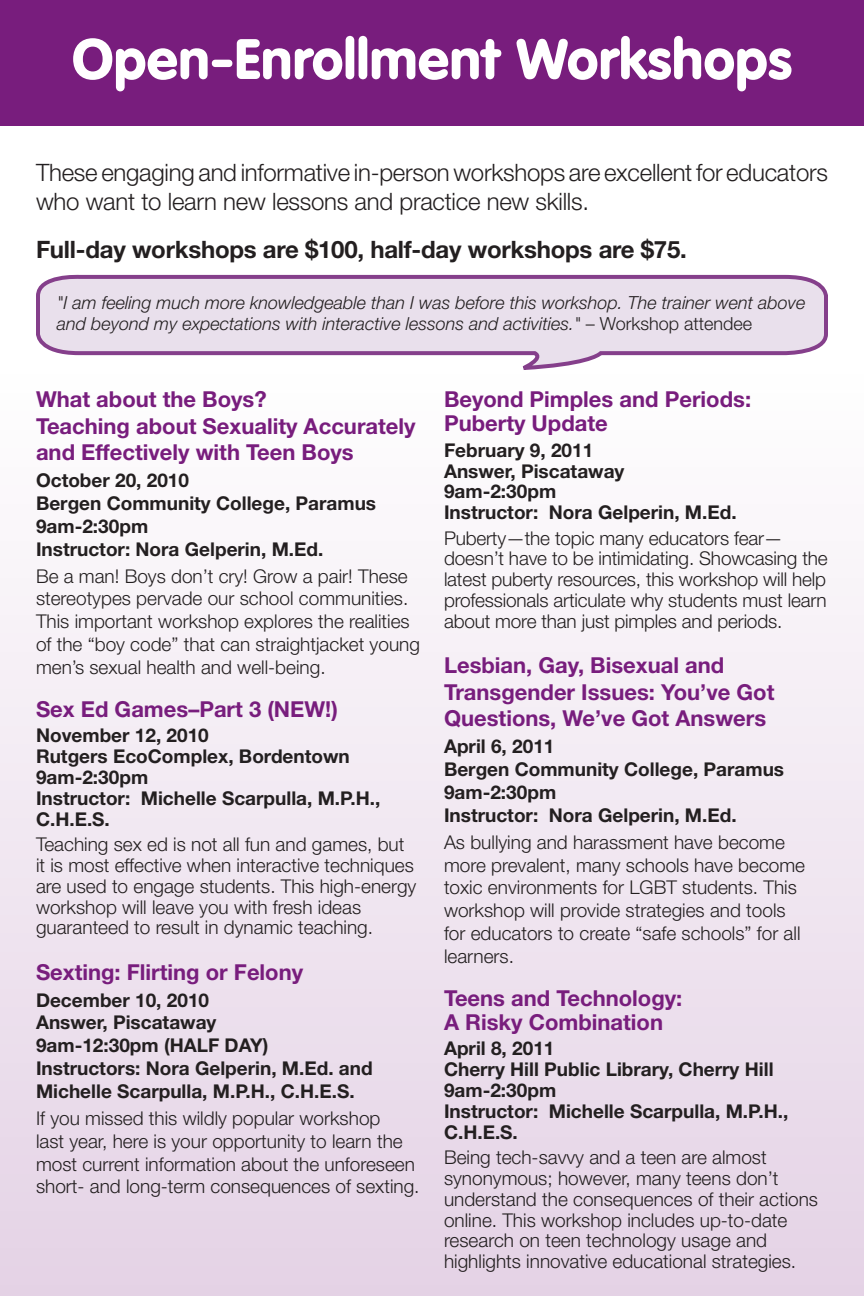
<style>
.page{position:relative;width:864px;height:1296px;background:#fff}
.page>*{position:absolute;margin:0;border:0;box-sizing:border-box;transform-origin:0 0}
.t1{font:900 56px "VAG Rounded";letter-spacing:.01em;color:#fff}
.t2{font:300 24px/28.8px "Helvetica Neue";letter-spacing:-.01em;color:#231f20}
.t3{font:700 24px "Helvetica Neue";letter-spacing:-.01em;color:#231f20}
.Heading_3{font:700 22px/26.4px "Helvetica Neue";color:#781d7d}
.Heading_3-2{font:300 19px/22.8px "Helvetica Neue";color:#231f20}
.Heading_3-3{font:700 19px/22.8px "Helvetica Neue";color:#231f20}
.t4{font:italic 300 18px/21.6px "Helvetica Neue";color:#231f20}
.s1{font-style:normal}
</style>
<div class="page">
<div style="left:0;top:370px;width:864px;height:926px;background:linear-gradient(to bottom,#fefefe,#e4d2e5)"></div>
<hr style="left:863px;top:372px;width:1px;height:924px;background:#e51836">
<svg style="left:34px;top:274px;width:796px;height:98px"></svg>
<div style="left:0;top:0;width:864px;height:126px;background:#781d7d"></div>
<p class="t1" style="left:72px;top:25px;width:722px">Open-Enrollment Workshops</p>
<p class="t2" style="left:36px;top:157px;width:793px">These engaging and informative in-person workshops are excellent for educators who want to learn new lessons and practice new skills.</p>
<p class="t3" style="left:36px;top:235px;width:652px">Full-day workshops are $100, half-day workshops are $75.</p>
<p class="t4" style="left:57px;top:291px;width:750px">"I am feeling much more knowledgeable than I was before this workshop. The trainer went above and beyond my expectations with interactive lessons and activities." <span class="s1">– Workshop attendee</span></p>
<p class="Heading_3" style="left:36px;top:386px;width:381px">What about the Boys?<br>Teaching about Sexuality Accurately and Effectively with Teen Boys</p>
<p class="Heading_3-3" style="left:36px;top:469px;width:342px">October 20, 2010<br>Bergen Community College, Paramus<br>9am-2:30pm<br>Instructor: Nora Gelperin, M.Ed.</p>
<p class="Heading_3-2" style="left:36px;top:564px;width:385px">Be a man! Boys don’t cry! Grow a pair! These stereotypes pervade our school communities.<br>This important workshop explores the realities of the “boy code” that can straightjacket young men’s sexual health and well-being.</p>
<p class="Heading_3" style="left:36px;top:695px;width:303px">Sex Ed Games–Part 3 (NEW!)</p>
<p class="Heading_3-3" style="left:36px;top:724px;width:346px;line-height:21px">November 12, 2010<br>Rutgers EcoComplex, Bordentown<br>9am-2:30pm<br>Instructor: Michelle Scarpulla, M.P.H.,<br>C.H.E.S.</p>
<p class="Heading_3-2" style="left:36px;top:833px;width:382px;line-height:21px">Teaching sex ed is not all fun and games, but it is most effective when interactive techniques are used to engage students. This high-energy workshop will leave you with fresh ideas guaranteed to result in dynamic teaching.</p>
<p class="Heading_3" style="left:36px;top:958px;width:269px">Sexting: Flirting or Felony</p>
<p class="Heading_3-3" style="left:36px;top:988px;width:338px">December 10, 2010<br>Answer, Piscataway<br>9am-12:30pm (HALF DAY)<br>Instructors: Nora Gelperin, M.Ed. and<br>Michelle Scarpulla, M.P.H., C.H.E.S.</p>
<p class="Heading_3-2" style="left:36px;top:1106px;width:385px">If you missed this wildly popular workshop<br>last year, here is your opportunity to learn the most current information about the unforeseen short- and long-term consequences of sexting.</p>
<p class="Heading_3" style="left:444px;top:387px;width:309px;line-height:24.2px">Beyond Pimples and Periods:<br>Puberty Update</p>
<p class="Heading_3-3" style="left:444px;top:439px;width:294px;line-height:20.8px">February 9, 2011<br>Answer, Piscataway<br>9am-2:30pm<br>Instructor: Nora Gelperin, M.Ed.</p>
<p class="Heading_3-2" style="left:444px;top:527px;width:385px;line-height:20.8px">Puberty—the topic many educators fear— doesn’t have to be intimidating. Showcasing the latest puberty resources, this workshop will help professionals articulate why students must learn about more than just pimples and periods.</p>
<p class="Heading_3" style="left:444px;top:652px;width:332px">Lesbian, Gay, Bisexual and<br>Transgender Issues: You’ve Got<br>Questions, We’ve Got Answers</p>
<p class="Heading_3-3" style="left:444px;top:735px;width:342px">April 6, 2011<br>Bergen Community College, Paramus<br>9am-2:30pm<br>Instructor: Nora Gelperin, M.Ed.</p>
<p class="Heading_3-2" style="left:444px;top:830px;width:363px">As bullying and harassment have become more prevalent, many schools have become toxic environments for LGBT students. This workshop will provide strategies and tools for educators to create “safe schools” for all learners.</p>
<p class="Heading_3" style="left:444px;top:985px;width:240px;line-height:24.2px">Teens and Technology:<br>A Risky Combination</p>
<p class="Heading_3-3" style="left:444px;top:1037px;width:346px;line-height:20.8px">April 8, 2011<br>Cherry Hill Public Library, Cherry Hill<br>9am-2:30pm<br>Instructor: Michelle Scarpulla, M.P.H.,<br>C.H.E.S.</p>
<p class="Heading_3-2" style="left:444px;top:1146px;width:376px;line-height:21px">Being tech-savvy and a teen are almost synonymous; however, many teens don’t understand the consequences of their actions online. This workshop includes up-to-date research on teen technology usage and highlights innovative educational strategies.</p>
</div>
